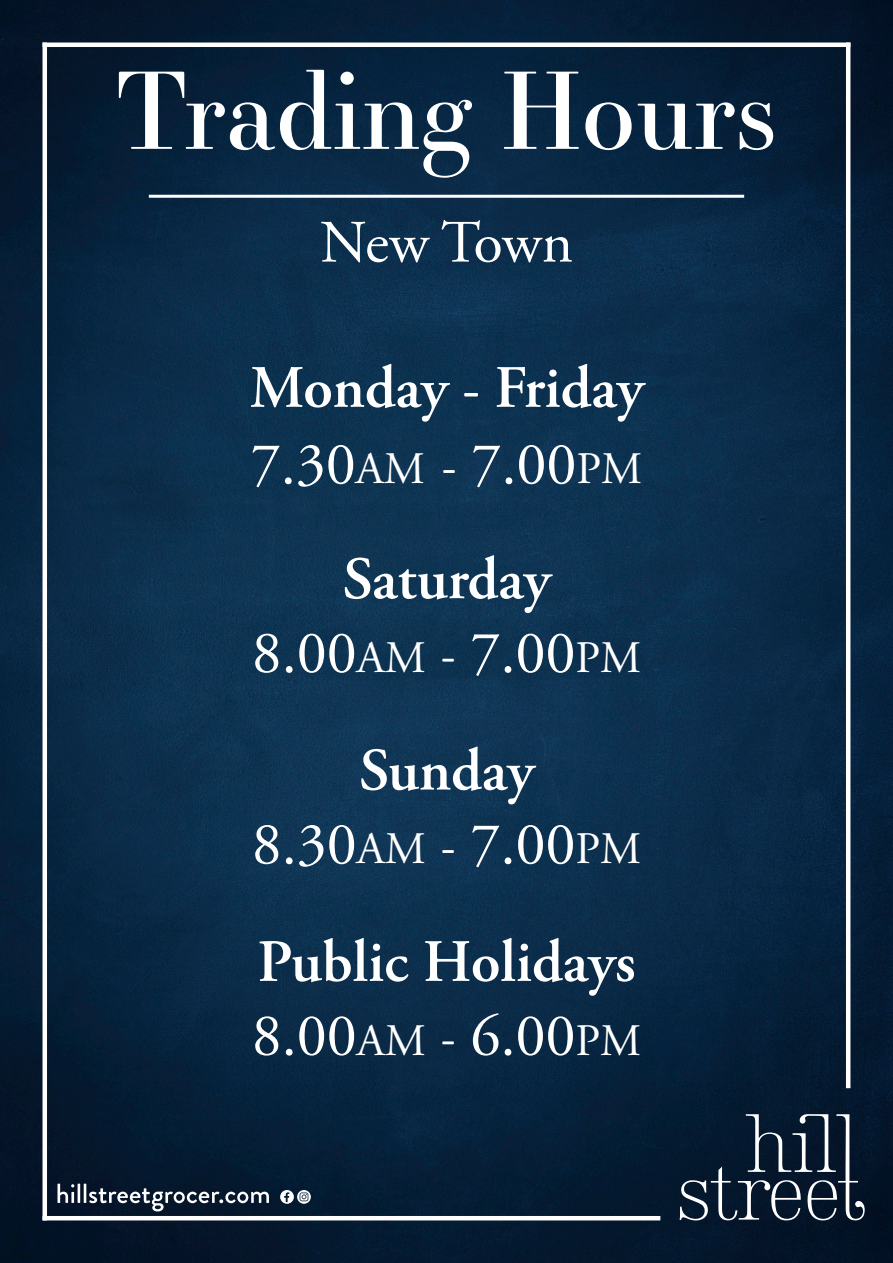
<style>
.page{position:relative;width:893px;height:1263px;background:#fff}
.page>*{position:absolute;margin:0;border:0;box-sizing:border-box;transform-origin:0 0}
.t1{font:105px "Essonnes Display";color:#fff}
.t2{font:60px "Adobe Garamond Pro";color:#fff}
.t3{font:600 60px "Adobe Garamond Pro";color:#fff}
.s1{font-size:45px}
</style>
<div class="page">
<img style="left:0;top:0;width:893px;height:1263px">
<svg style="left:680px;top:1114px;width:185px;height:106px;background:#28384a"></svg>
<hr style="left:43px;top:43px;width:4px;height:1177px;background:#fff">
<hr style="left:846px;top:43px;width:4px;height:1045px;background:#fff">
<hr style="left:43px;top:1216px;width:617px;height:4px;background:#fff">
<svg style="left:58px;top:1184px;width:211px;height:27px;background:#384656"></svg>
<svg style="left:280px;top:1190px;width:31px;height:14px"></svg>
<hr style="left:43px;top:43px;width:807px;height:4px;background:#fff">
<hr style="left:149px;top:195px;width:595px;height:3px;background:#fff">
<h1 class="t1" style="left:116px;top:38px;width:662px">Trading Hours</h1>
<p class="t2" style="left:320px;top:206px;width:255px">New Town</p>
<p class="t3" style="left:249px;top:353px;width:395px">Monday - Friday</p>
<p class="t2" style="left:251px;top:428px;width:393px">7.30<span class="s1">AM</span> - 7.00<span class="s1">PM</span></p>
<p class="t3" style="left:343px;top:544px;width:209px">Saturday</p>
<p class="t2" style="left:252px;top:617px;width:391px">8.00<span class="s1">AM</span> - 7.00<span class="s1">PM</span></p>
<p class="t3" style="left:359px;top:736px;width:176px">Sunday</p>
<p class="t2" style="left:252px;top:808px;width:391px">8.30<span class="s1">AM</span> - 7.00<span class="s1">PM</span></p>
<p class="t3" style="left:257px;top:927px;width:380px">Public Holidays</p>
<p class="t2" style="left:252px;top:1000px;width:391px">8.00<span class="s1">AM</span> - 6.00<span class="s1">PM</span></p>
</div>
